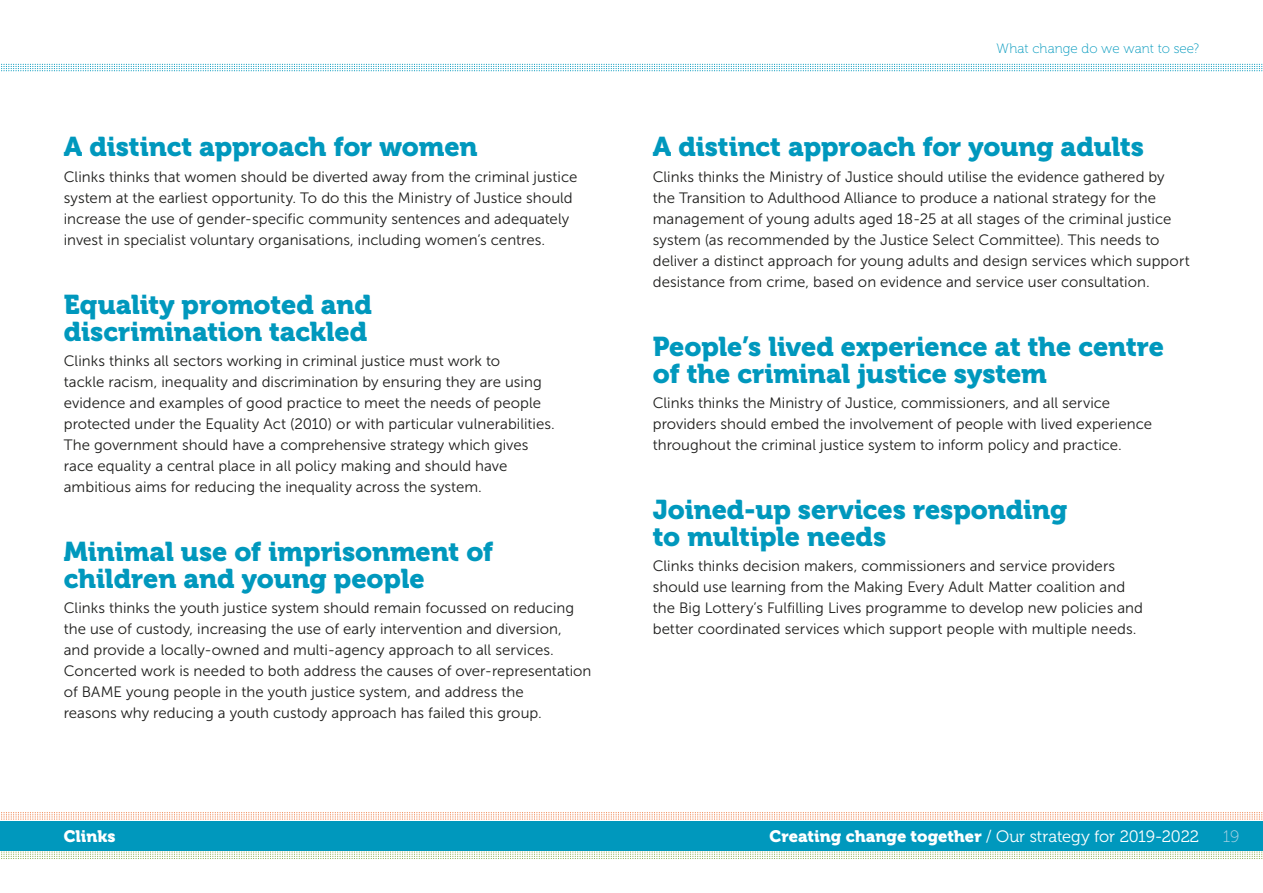
<style>
.page{position:relative;width:1263px;height:893px;background:#fff}
.page>*{position:absolute;margin:0;border:0;box-sizing:border-box;transform-origin:0 0}
.t1{font:27px/27px "Museo 900";letter-spacing:-.005em;color:#0098bd}
.t2{font:16.5px "Museo 300";letter-spacing:-.01em;color:#fff}
.t3{font:16.5px "Museo 900";color:#fff}
.t4{font:16.5px "Museo 100";color:#b1d5e6}
.t5{font:15px/21px "Museo Sans 300";letter-spacing:.005em;color:#1d1d1b}
.t6{font:13.5px "Museo 100";letter-spacing:.005em;color:#0098bd}
.s1{font-family:"Museo 900"}
</style>
<div class="page">
<svg style="left:1px;top:812px;width:1262px;height:8px"></svg>
<svg style="left:1px;top:851px;width:1262px;height:8px"></svg>
<div style="left:0;top:821px;width:1263px;height:29px;background:#0098bd"></div>
<svg style="left:1px;top:64px;width:1262px;height:7px"></svg>
<h1 class="t1" style="left:64px;top:134px;width:415px">A distinct approach for women</h1>
<p class="t5" style="left:64px;top:166px;width:515px">Clinks thinks that women should be diverted away from the criminal justice system at the earliest opportunity. To do this the Ministry of Justice should increase the use of gender-specific community sentences and adequately invest in specialist voluntary organisations, including women’s centres.</p>
<h1 class="t1" style="left:64px;top:291px;width:310px">Equality promoted and discrimination tackled</h1>
<p class="t5" style="left:64px;top:350px;width:493px">Clinks thinks all sectors working in criminal justice must work to<br>tackle racism, inequality and discrimination by ensuring they are using evidence and examples of good practice to meet the needs of people protected under the Equality Act (2010) or with particular vulnerabilities.<br>The government should have a comprehensive strategy which gives race equality a central place in all policy making and should have ambitious aims for reducing the inequality across the system.</p>
<h1 class="t1" style="left:64px;top:538px;width:431px">Minimal use of imprisonment of children and young people</h1>
<p class="t5" style="left:64px;top:598px;width:529px">Clinks thinks the youth justice system should remain focussed on reducing the use of custody, increasing the use of early intervention and diversion,<br>and provide a locally-owned and multi-agency approach to all services.<br>Concerted work is needed to both address the causes of over-representation of BAME young people in the youth justice system, and address the<br>reasons why reducing a youth custody approach has failed this group.</p>
<p class="t6" style="left:996px;top:41px;width:204px">What change do we want to see?</p>
<h1 class="t1" style="left:653px;top:134px;width:493px">A distinct approach for young adults</h1>
<p class="t5" style="left:653px;top:166px;width:538px">Clinks thinks the Ministry of Justice should utilise the evidence gathered by the Transition to Adulthood Alliance to produce a national strategy for the management of young adults aged 18-25 at all stages of the criminal justice system (as recommended by the Justice Select Committee). This needs to deliver a distinct approach for young adults and design services which support desistance from crime, based on evidence and service user consultation.</p>
<h1 class="t1" style="left:653px;top:333px;width:513px">People’s lived experience at the centre of the criminal justice system</h1>
<p class="t5" style="left:653px;top:392px;width:501px">Clinks thinks the Ministry of Justice, commissioners, and all service providers should embed the involvement of people with lived experience throughout the criminal justice system to inform policy and practice.</p>
<h1 class="t1" style="left:653px;top:496px;width:416px">Joined-up services responding to multiple needs</h1>
<p class="t5" style="left:653px;top:556px;width:492px">Clinks thinks decision makers, commissioners and service providers should use learning from the Making Every Adult Matter coalition and the Big Lottery’s Fulfilling Lives programme to develop new policies and better coordinated services which support people with multiple needs.</p>
<p class="t3" style="left:64px;top:827px;width:53px">Clinks</p>
<p class="t2" style="left:769px;top:827px;width:431px"><span class="s1">Creating change together</span> / Our strategy for 2019-2022</p>
<p class="t4" style="left:1223px;top:827px;width:18px">19</p>
</div>
